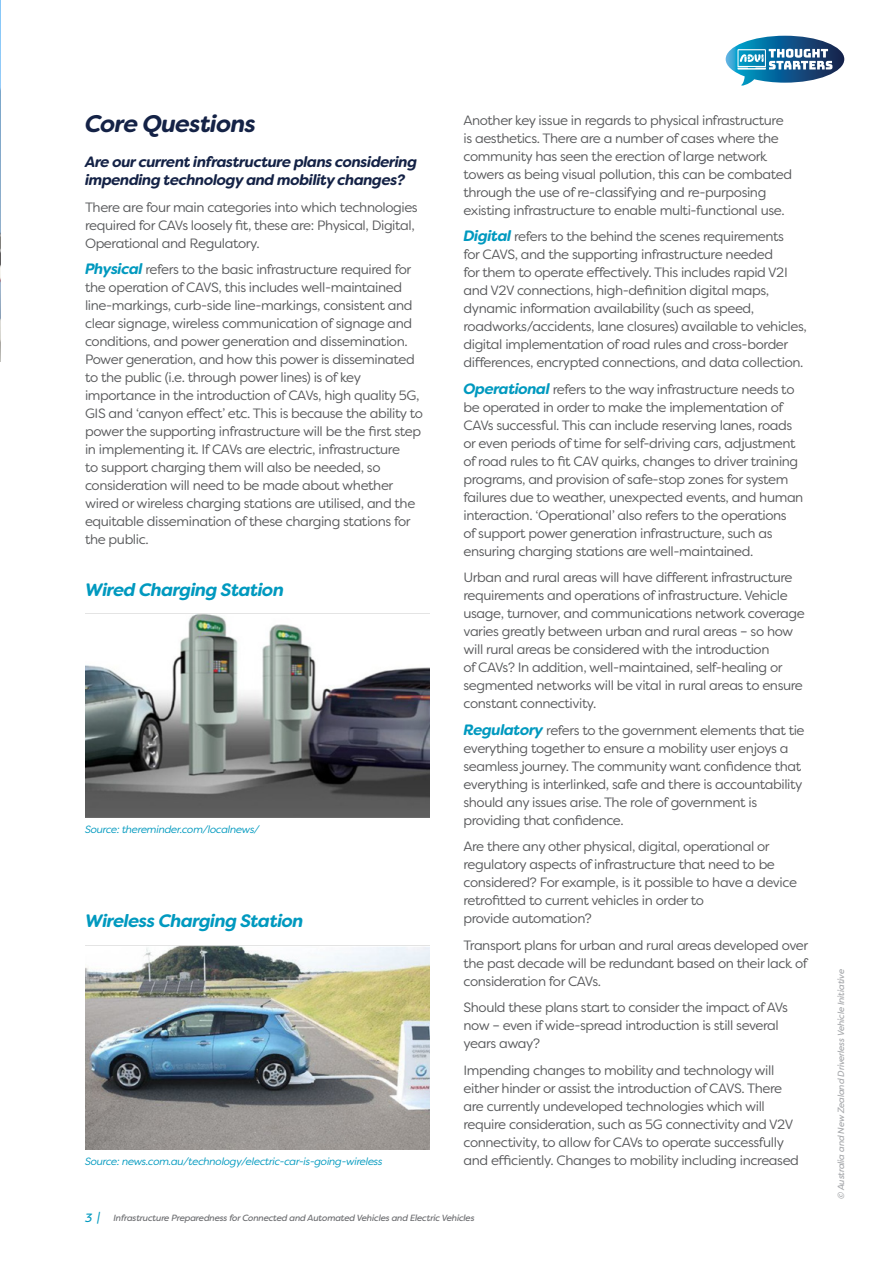
<style>
.page{position:relative;width:893px;height:1263px;background:#fff}
.page>*{position:absolute;margin:0;border:0;box-sizing:border-box;transform-origin:0 0}
.t1{font:italic 700 24px "Filson Soft";letter-spacing:-.03em;color:#142246}
.t2{font:italic 700 18px "Filson Soft";letter-spacing:-.03em;color:#0099bf}
.t3{font:italic 700 15px/18px "Filson Soft";letter-spacing:-.03em;color:#142246}
.t4{font:13.5px/18px "Filson Soft";letter-spacing:-.03em;color:#58595b}
.t5{font:italic 10.5px "Filson Soft";letter-spacing:-.03em;color:#0099bf}
.t6{font:italic 9px "Filson Soft";letter-spacing:-.03em;color:#6d6e71}
.t7{font:italic 9px "Filson Soft";letter-spacing:-.03em;color:#a7a9ac}
.s1{font-weight:700;font-style:italic;font-size:15px;color:#0099bf}
.s2{font-size:12px;color:#0099bf}
</style>
<div class="page">
<img style="left:0;top:0;width:1px;height:361px">
<img style="left:85px;top:613px;width:344px;height:204px">
<img style="left:85px;top:945px;width:344px;height:204px">
<svg style="left:726px;top:36px;width:118px;height:50px"></svg>
<h1 class="t1" style="left:85px;top:108px;width:173px">Core Questions</h1>
<p class="t3" style="left:85px;top:153px;width:334px">Are our current infrastructure plans considering impending technology and mobility changes?</p>
<p class="t4" style="left:85px;top:198px;width:334px">There are four main categories into which technologies required for CAVs loosely fit, these are: Physical, Digital,<br>Operational and Regulatory.</p>
<p class="t4" style="left:85px;top:260px;width:339px"><span class="s1">Physical</span> refers to the basic infrastructure required for the operation of CAVS, this includes well-maintained line-markings, curb-side line-markings, consistent and clear signage, wireless communication of signage and conditions, and power generation and dissemination.<br>Power generation, and how this power is disseminated to the public (i.e. through power lines) is of key importance in the introduction of CAVs, high quality 5G, GIS and ‘canyon effect’ etc. This is because the ability to power the supporting infrastructure will be the first step in implementing it. If CAVs are electric, infrastructure<br>to support charging them will also be needed, so consideration will need to be made about whether wired or wireless charging stations are utilised, and the equitable dissemination of these charging stations for the public.</p>
<h2 class="t2" style="left:85px;top:578px;width:201px">Wired Charging Station</h2>
<p class="t5" style="left:85px;top:823px;width:176px">Source: thereminder.com/localnews/</p>
<h2 class="t2" style="left:85px;top:909px;width:220px">Wireless Charging Station</h2>
<p class="t5" style="left:85px;top:1155px;width:299px">Source: news.com.au/technology/electric-car-is-going-wireless</p>
<p class="t4" style="left:463px;top:111px;width:330px">Another key issue in regards to physical infrastructure is aesthetics. There are a number of cases where the community has seen the erection of large network towers as being visual pollution, this can be combated through the use of re-classifying and re-purposing existing infrastructure to enable multi-functional use.</p>
<p class="t4" style="left:463px;top:227px;width:345px"><span class="s1">Digital</span> refers to the behind the scenes requirements<br>for CAVS, and the supporting infrastructure needed<br>for them to operate effectively. This includes rapid V2I and V2V connections, high-definition digital maps, dynamic information availability (such as speed, roadworks/accidents, lane closures) available to vehicles, digital implementation of road rules and cross-border differences, encrypted connections, and data collection.</p>
<p class="t4" style="left:463px;top:380px;width:341px"><span class="s1">Operational</span> refers to the way infrastructure needs to be operated in order to make the implementation of CAVs successful. This can include reserving lanes, roads or even periods of time for self-driving cars, adjustment of road rules to fit CAV quirks, changes to driver training programs, and provision of safe-stop zones for system failures due to weather, unexpected events, and human interaction. ‘Operational’ also refers to the operations<br>of support power generation infrastructure, such as ensuring charging stations are well-maintained.</p>
<p class="t4" style="left:463px;top:568px;width:343px">Urban and rural areas will have different infrastructure requirements and operations of infrastructure. Vehicle usage, turnover, and communications network coverage varies greatly between urban and rural areas – so how will rural areas be considered with the introduction<br>of CAVs? In addition, well-maintained, self-healing or segmented networks will be vital in rural areas to ensure constant connectivity.</p>
<p class="t4" style="left:463px;top:721px;width:343px"><span class="s1">Regulatory</span> refers to the government elements that tie everything together to ensure a mobility user enjoys a seamless journey. The community want confidence that everything is interlinked, safe and there is accountability should any issues arise. The role of government is providing that confidence.</p>
<p class="t4" style="left:463px;top:837px;width:335px">Are there any other physical, digital, operational or regulatory aspects of infrastructure that need to be considered? For example, is it possible to have a device retrofitted to current vehicles in order to<br>provide automation?</p>
<p class="t4" style="left:463px;top:936px;width:346px;text-align:justify">Transport plans for urban and rural areas developed over the past decade will be redundant based on their lack of consideration for CAVs.</p>
<p class="t4" style="left:463px;top:998px;width:326px">Should these plans start to consider the impact of AVs now – even if wide-spread introduction is still several years away?</p>
<p class="t4" style="left:463px;top:1061px;width:337px">Impending changes to mobility and technology will either hinder or assist the introduction of CAVS. There are currently undeveloped technologies which will require consideration, such as 5G connectivity and V2V connectivity, to allow for CAVs to operate successfully and efficiently. Changes to mobility including increased</p>
<p class="t6" style="left:85px;top:1212px;width:391px"><span class="s2">3 |</span> Infrastructure Preparedness for Connected and Automated Vehicles and Electric Vehicles</p>
<p class="t7" style="left:835px;top:1199px;width:232px;rotate:-90deg">© Australia and New Zealand Driverless Vehicle Initiative</p>
</div>
